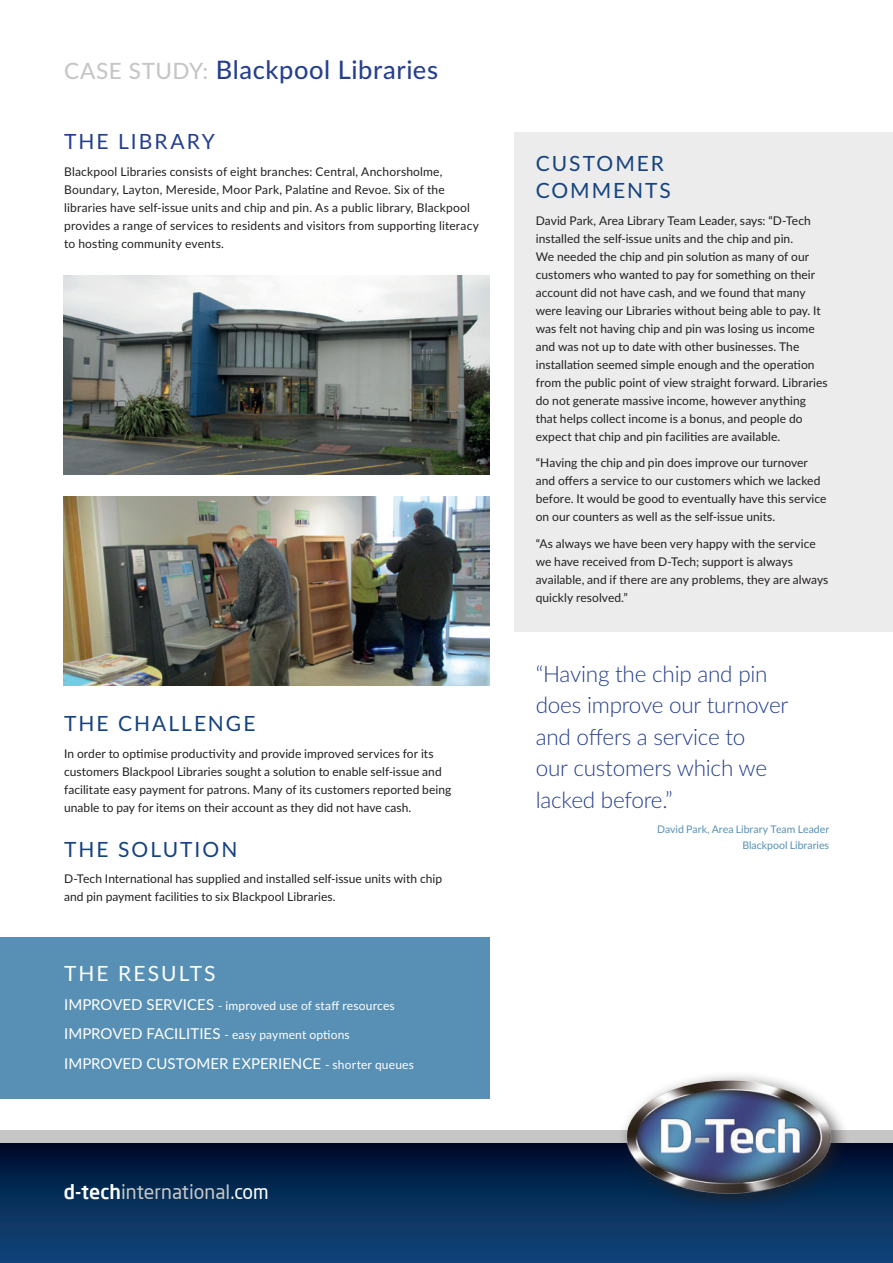
<style>
.page{position:relative;width:893px;height:1263px;background:#fff}
.page>*{position:absolute;margin:0;border:0;box-sizing:border-box;transform-origin:0 0}
.t1{font:500 25.5px "Lato";letter-spacing:.02em;color:#253f8e}
.t2{font:300 22.5px/31.5px "Lato";letter-spacing:-.01em;color:#253f8e}
.t3{font:21px/27px "Lato";letter-spacing:.095em;color:#15437f}
.t4{font:21px "Lato";letter-spacing:.095em;color:#253f8e}
.t5{font:21px "Lato";letter-spacing:.095em;color:#fff}
.t6{font:19.5px "Neo Sans Pro";color:#c6c6c6}
.t7{font:15px "Lato";color:#fff}
.t8{font:12px/18px "Lato";letter-spacing:.005em;color:#231f20}
.t9{font:12px "Lato";letter-spacing:.015em;color:#fff}
.t10{font:10.5px/16.5px "Lato";color:#5790b4;text-align:right}
.s1{font-size:22.5px;color:#c6c6c6}
.s2{font-size:15px}
.s3{font-size:12px}
.s4{font-weight:500;color:#fff}
.s5{color:#fff}
</style>
<div class="page">
<div style="left:0;top:938px;width:489px;height:161px;background:#5790b4"></div>
<div style="left:514px;top:132px;width:379px;height:499px;background:#ececec"></div>
<div style="left:0;top:1143px;width:893px;height:120px;background:linear-gradient(to bottom,#000f2f,#12487f)"></div>
<div style="left:0;top:1130px;width:893px;height:13px;background:#c6c6c6"></div>
<div style="left:617px;top:1071px;width:233px;height:142px;background:#231f20;opacity:.75"></div>
<img style="left:616px;top:1074px;width:226px;height:126px">
<img style="left:64px;top:276px;width:425px;height:198px">
<img style="left:64px;top:496px;width:425px;height:189px">
<h1 class="t1" style="left:64px;top:60px;width:375px"><span class="s1">CASE STUDY:</span> Blackpool Libraries</h1>
<h3 class="t4" style="left:64px;top:133px;width:152px">THE LIBRARY</h3>
<p class="t8" style="left:64px;top:163px;width:416px">Blackpool Libraries consists of eight branches: Central, Anchorsholme, Boundary, Layton, Mereside, Moor Park, Palatine and Revoe. Six of the libraries have self-issue units and chip and pin. As a public library, Blackpool provides a range of services to residents and visitors from supporting literacy to hosting community events.</p>
<h3 class="t3" style="left:64px;top:709px;width:193px">THE CHALLENGE</h3>
<p class="t8" style="left:64px;top:744px;width:389px">In order to optimise productivity and provide improved services for its customers Blackpool Libraries sought a solution to enable self-issue and facilitate easy payment for patrons. Many of its customers reported being unable to pay for items on their account as they did not have cash.</p>
<h3 class="t3" style="left:64px;top:835px;width:175px">THE SOLUTION</h3>
<p class="t8" style="left:64px;top:869px;width:379px">D-Tech International has supplied and installed self-issue units with chip and pin payment facilities to six Blackpool Libraries.</p>
<h3 class="t5" style="left:64px;top:958px;width:153px">THE RESULTS</h3>
<p class="t9" style="left:64px;top:997px;width:332px"><span class="s2">IMPROVED SERVICES</span> - improved use of staff resources</p>
<p class="t9" style="left:64px;top:1026px;width:287px"><span class="s2">IMPROVED FACILITIES</span> - easy payment options</p>
<p class="t7" style="left:64px;top:1052px;width:351px">IMPROVED CUSTOMER EXPERIENCE <span class="s3">- shorter queues</span></p>
<h3 class="t6" style="left:64px;top:1181px;width:207px"><span class="s4">d-tech</span>international<span class="s5">.com</span></h3>
<h3 class="t3" style="left:536px;top:149px;width:137px">CUSTOMER<br>COMMENTS</h3>
<p class="t8" style="left:536px;top:211px;width:293px">David Park, Area Library Team Leader, says: “D-Tech installed the self-issue units and the chip and pin.<br>We needed the chip and pin solution as many of our customers who wanted to pay for something on their account did not have cash, and we found that many were leaving our Libraries without being able to pay. It was felt not having chip and pin was losing us income and was not up to date with other businesses. The installation seemed simple enough and the operation from the public point of view straight forward. Libraries do not generate massive income, however anything that helps collect income is a bonus, and people do expect that chip and pin facilities are available.</p>
<p class="t8" style="left:536px;top:454px;width:292px">“Having the chip and pin does improve our turnover and offers a service to our customers which we lacked before. It would be good to eventually have this service on our counters as well as the self-issue units.</p>
<p class="t8" style="left:536px;top:534px;width:294px">“As always we have been very happy with the service we have received from D-Tech; support is always available, and if there are any problems, they are always quickly resolved.”</p>
<h2 class="t2" style="left:536px;top:659px;width:254px">“Having the chip and pin does improve our turnover and offers a service to<br>our customers which we lacked before.”</h2>
<p class="t10" style="left:657px;top:820px;width:173px">David Park, Area Library Team Leader<br>Blackpool Libraries</p>
</div>
